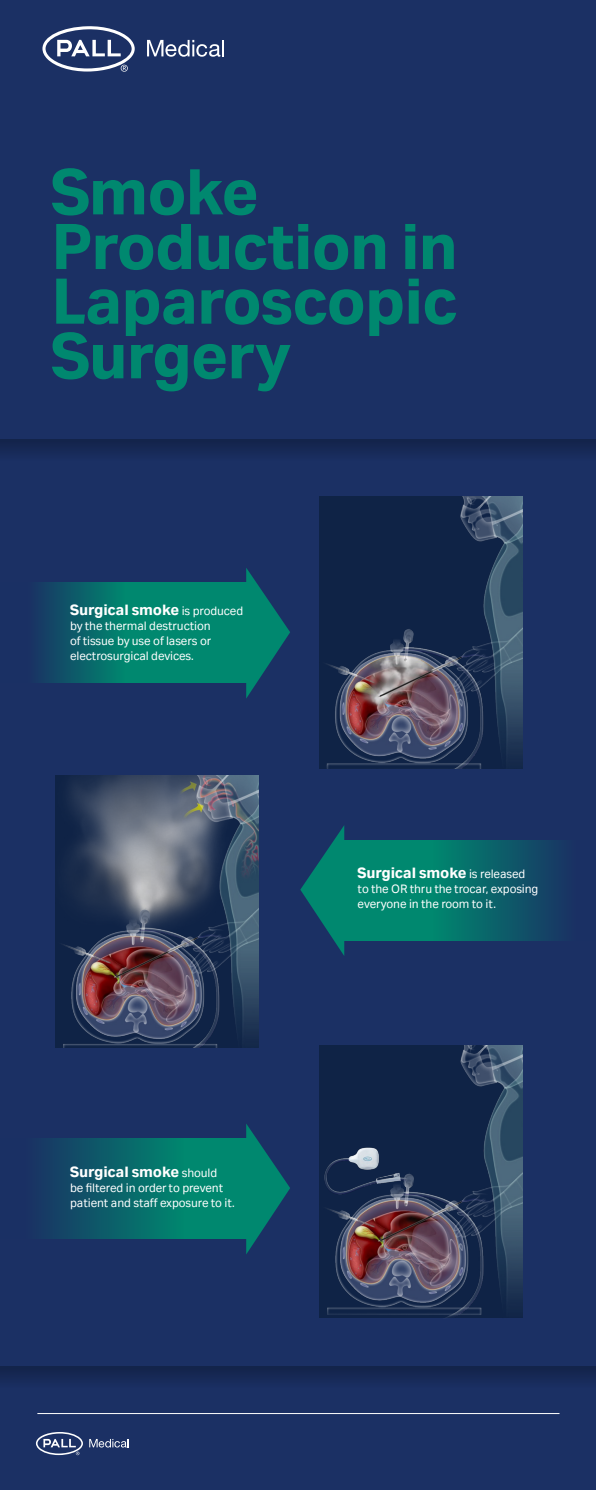
<style>
.page{position:relative;width:596px;height:1490px;background:#fff}
.page>*{position:absolute;margin:0;border:0;box-sizing:border-box;transform-origin:0 0}
.t1{font:700 69.65px/54.6px "Cytiva Aktiv";letter-spacing:-.02em;color:#00886f}
.t2{font:700 16.2px "Cytiva Aktiv";letter-spacing:-.01em;color:#fff}
.t3{font:13.2px/15px "Cytiva Aktiv";letter-spacing:-.01em;color:#fff}
.s1{font-weight:400;font-size:13.2px}
</style>
<div class="page">
<div style="left:0;top:0;width:595px;height:1490px;background:#1b3064"></div>
<svg style="left:147px;top:40px;width:77px;height:17px"></svg>
<svg style="left:42px;top:26px;width:93px;height:46px"></svg>
<div style="left:0;top:1366px;width:595px;height:24px;background:linear-gradient(to right,#172a57,#172a57)"></div>
<svg style="left:89px;top:1439px;width:40px;height:8px"></svg>
<svg style="left:36px;top:1432px;width:47px;height:23px"></svg>
<hr style="left:37px;top:1413px;width:522px;height:1px;background:#fff">
<div style="left:0;top:439px;width:595px;height:23px;background:#172956"></div>
<img style="left:319px;top:496px;width:203px;height:272px">
<img style="left:319px;top:1045px;width:203px;height:273px">
<img style="left:55px;top:775px;width:203px;height:273px">
<svg style="left:39px;top:582px;width:207px;height:101px;background:#04776c"></svg>
<svg style="left:246px;top:568px;width:44px;height:130px"></svg>
<svg style="left:344px;top:840px;width:215px;height:101px;background:#06716b"></svg>
<svg style="left:300px;top:826px;width:44px;height:130px"></svg>
<svg style="left:44px;top:1138px;width:202px;height:101px;background:#076c6b"></svg>
<svg style="left:246px;top:1124px;width:44px;height:130px"></svg>
<p class="t1" style="left:51px;top:163px;width:408px">Smoke<br>Production in<br>Laparoscopic<br>Surgery</p>
<p class="t2" style="left:70px;top:600px;width:174px">Surgical smoke <span class="s1">is produced</span></p>
<p class="t3" style="left:70px;top:618px;width:142px;text-align:justify">by the thermal destruction of tissue by use of lasers or electrosurgical devices.</p>
<p class="t2" style="left:70px;top:1162px;width:148px">Surgical smoke <span class="s1">should</span></p>
<p class="t3" style="left:70px;top:1180px;width:166px">be filtered in order to prevent patient and staff exposure to it.</p>
<p class="t2" style="left:357px;top:863px;width:169px">Surgical smoke <span class="s1">is released</span></p>
<p class="t3" style="left:357px;top:881px;width:182px">to the OR thru the trocar, exposing everyone in the room to it.</p>
</div>
